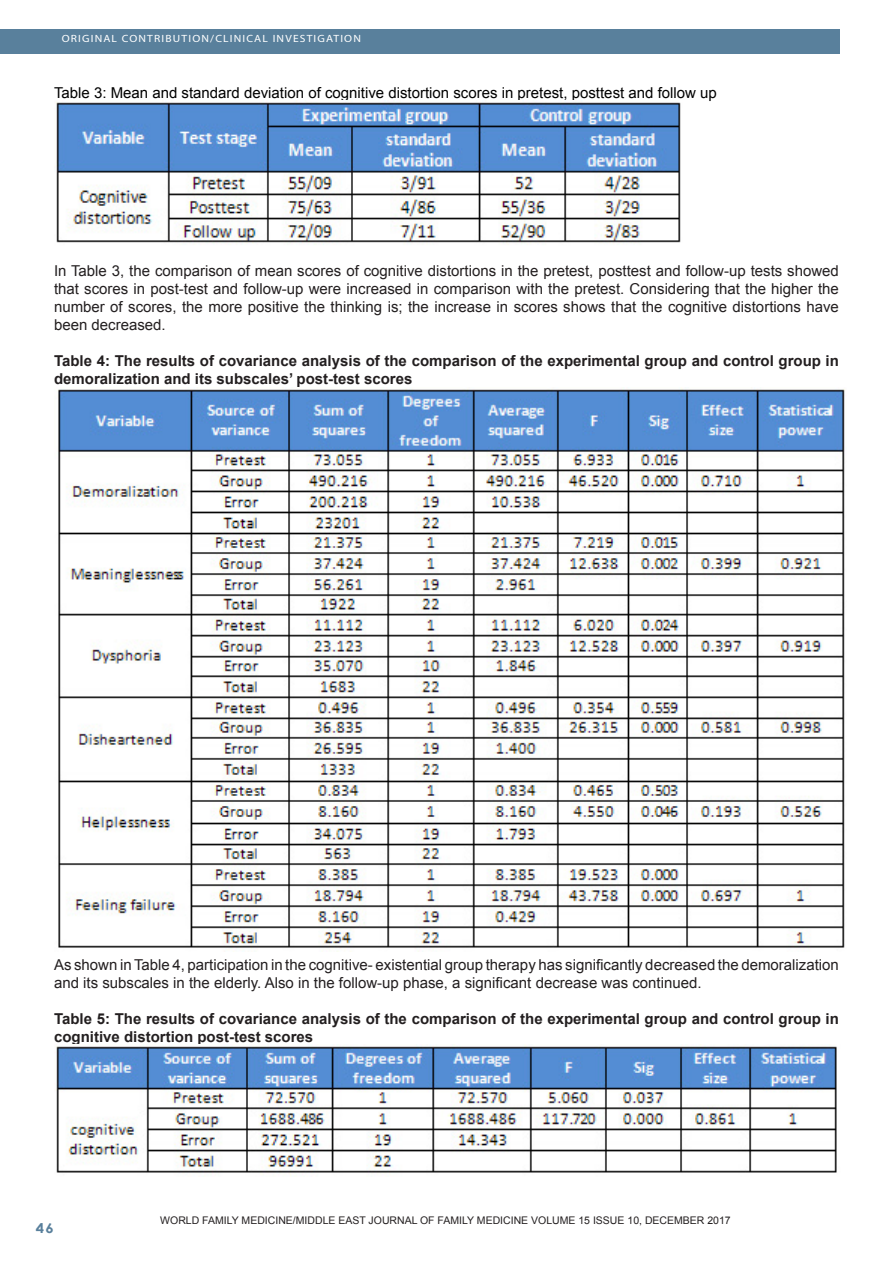
<style>
.page{position:relative;width:893px;height:1263px;background:#fff}
.page>*{position:absolute;margin:0;border:0;box-sizing:border-box;transform-origin:0 0}
.Footnote_Text{font:15px/18px "Arial";color:#231f20;text-align:justify}
.Footnote_Text-2{font:700 15px/18px "Arial";color:#231f20}
.Footnote_Text-3{font:15px "Arial";color:#000100}
.t1{font:700 13.5px "Century Gothic";color:#59809c;scale:1.1 1}
.Footnote_Text-4{font:10.5px "Arial";color:#231f20}
.t2{font:10.5px "Myriad";letter-spacing:.1em;color:#fff;scale:1.1 1}
</style>
<div class="page">
<div style="left:0;top:30px;width:840px;height:24px;background:#59809c"></div>
<img style="left:56px;top:101px;width:625px;height:144px">
<img style="left:58px;top:387px;width:787px;height:563px">
<img style="left:56px;top:1044px;width:781px;height:132px">
<p class="t2" style="left:62px;top:34px;width:273px">ORIGINAL CONTRIBUTION/CLINICAL INVESTIGATION</p>
<p class="Footnote_Text-3" style="left:54px;top:83px;width:664px">Table 3: Mean and standard deviation of cognitive distortion scores in pretest, posttest and follow up</p>
<p class="Footnote_Text" style="left:54px;top:262px;width:786px">In Table 3, the comparison of mean scores of cognitive distortions in the pretest, posttest and follow-up tests showed that scores in post-test and follow-up were increased in comparison with the pretest. Considering that the higher the number of scores, the more positive the thinking is; the increase in scores shows that the cognitive distortions have been decreased.</p>
<p class="Footnote_Text-2" style="left:54px;top:353px;width:786px">Table 4: The results of covariance analysis of the comparison of the experimental group and control group in demoralization and its subscales’ post-test scores</p>
<p class="Footnote_Text" style="left:54px;top:955px;width:786px">As shown in Table 4, participation in the cognitive- existential group therapy has significantly decreased the demoralization and its subscales in the elderly. Also in the follow-up phase, a significant decrease was continued.</p>
<p class="Footnote_Text-2" style="left:54px;top:1010px;width:786px">Table 5: The results of covariance analysis of the comparison of the experimental group and control group in cognitive distortion post-test scores</p>
<p class="t1" style="left:36px;top:1217px;width:18px">46</p>
<p class="Footnote_Text-4" style="left:160px;top:1214px;width:572px">WORLD FAMILY MEDICINE/MIDDLE EAST JOURNAL OF FAMILY MEDICINE VOLUME 15 ISSUE 10, DECEMBER 2017</p>
</div>
